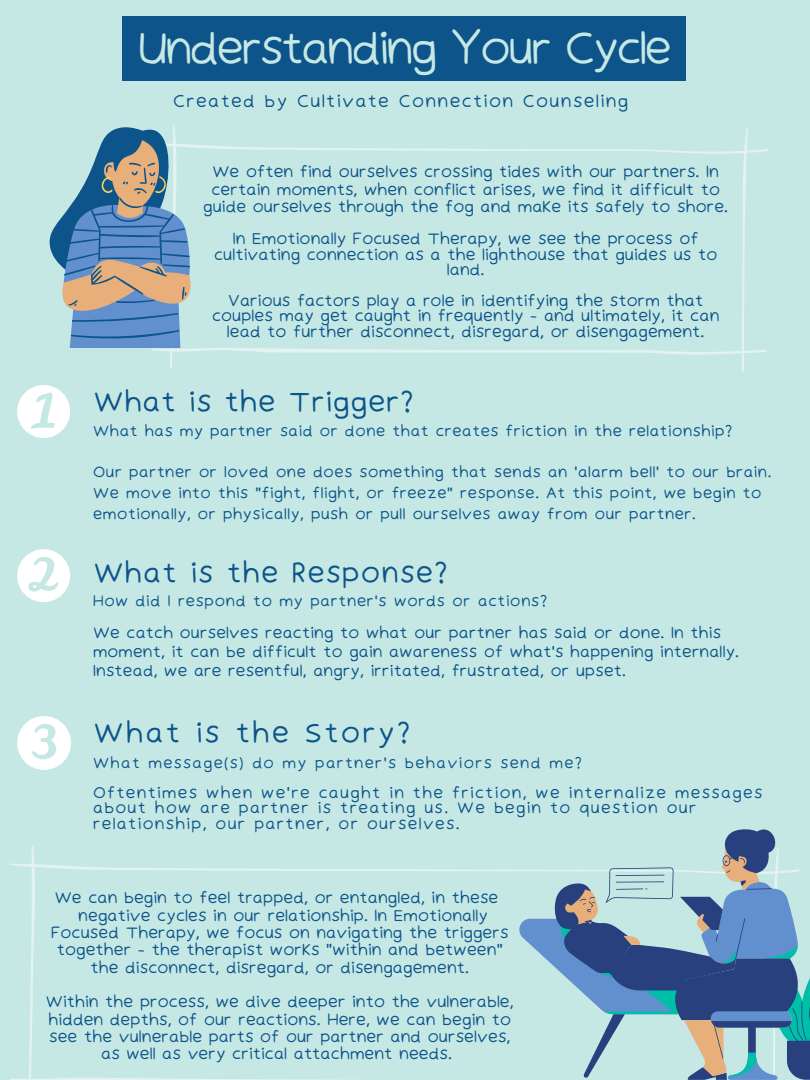
<style>
.page{position:relative;width:810px;height:1080px;background:#c6e8e5}
.page>*{position:absolute;margin:0;border:0;box-sizing:border-box;transform-origin:0 0}
.t1{font:44.12px "Irene Florentina";letter-spacing:-.14em;color:#c6e8e5}
.t2{font:27.75px "Irene Florentina";letter-spacing:-.04em;color:#0c5489}
.t3{font:27.75px "Irene Florentina";color:#0c5489}
.t4{font:17.25px "Irene Florentina";color:#0c5489}
.t5{font:15.81px/17.4px "Irene Florentina";letter-spacing:-.08em;color:#0c5489;text-align:center}
.t6{font:15.62px/18.8px "Irene Florentina";letter-spacing:-.07em;color:#0c5489}
.t7{font:15.62px/15.5px "Irene Florentina";color:#0c5489}
.t8{font:15px/20.6px "Irene Florentina";letter-spacing:-.05em;color:#0c5489}
.t9{font:15px "Irene Florentina";color:#0c5489}
</style>
<div class="page">
<svg style="left:151px;top:127px;width:618px;height:245px"></svg>
<svg style="left:49px;top:125px;width:152px;height:222px"></svg>
<svg style="left:17px;top:716px;width:54px;height:54px"></svg>
<svg style="left:17px;top:385px;width:53px;height:53px"></svg>
<svg style="left:17px;top:549px;width:53px;height:53px"></svg>
<div style="left:123px;top:16px;width:563px;height:65px;background:#0c5489"></div>
<svg style="left:10px;top:846px;width:543px;height:234px"></svg>
<svg style="left:516px;top:882px;width:37px;height:198px"></svg>
<svg style="left:553px;top:829px;width:257px;height:251px"></svg>
<p class="t1" style="left:136px;top:21px;width:539px">Understanding Your Cycle</p>
<p class="t4" style="left:172px;top:90px;width:458px">Created by Cultivate Connection Counseling</p>
<p class="t5" style="left:203px;top:163px;width:528px">We often find ourselves crossing tides with our partners. In certain moments, when conflict arises, we find it difficult to guide ourselves through the fog and make its safely to shore.</p>
<p class="t5" style="left:213px;top:231px;width:506px;line-height:15.5px">In Emotionally Focused Therapy, we see the process of cultivating connection as a the lighthouse that guides us to land.</p>
<p class="t5" style="left:211px;top:293px;width:510px;line-height:15.5px">Various factors play a role in identifying the storm that couples may get caught in frequently - and ultimately, it can lead to further disconnect, disregard, or disengagement.</p>
<p class="t2" style="left:92px;top:384px;width:324px">What is the Trigger?</p>
<p class="t8" style="left:92px;top:421px;width:642px">What has my partner said or done that creates friction in the relationship?</p>
<p class="t8" style="left:92px;top:462px;width:681px">Our partner or loved one does something that sends an 'alarm bell' to our brain.<br>We move into this "fight, flight, or freeze" response. At this point, we begin to emotionally, or physically, push or pull ourselves away from our partner.</p>
<p class="t2" style="left:92px;top:555px;width:358px">What is the Response?</p>
<p class="t8" style="left:92px;top:591px;width:457px">How did I respond to my partner's words or actions?</p>
<p class="t6" style="left:92px;top:624px;width:649px">We catch ourselves reacting to what our partner has said or done. In this moment, it can be difficult to gain awareness of what's happening internally.<br>Instead, we are resentful, angry, irritated, frustrated, or upset.</p>
<p class="t3" style="left:92px;top:715px;width:321px">What is the Story?</p>
<p class="t9" style="left:92px;top:754px;width:492px">What message(s) do my partner's behaviors send me?</p>
<p class="t7" style="left:92px;top:785px;width:672px">Oftentimes when we're caught in the friction, we internalize messages about how are partner is treating us. We begin to question our relationship, our partner, or ourselves.</p>
<p class="t5" style="left:50px;top:889px;width:461px">We can begin to feel trapped, or entangled, in these negative cycles in our relationship. In Emotionally Focused Therapy, we focus on navigating the triggers together - the therapist works "within and between" the disconnect, disregard, or disengagement.</p>
<p class="t5" style="left:45px;top:993px;width:471px">Within the process, we dive deeper into the vulnerable, hidden depths, of our reactions. Here, we can begin to see the vulnerable parts of our partner and ourselves, as well as very critical attachment needs.</p>
</div>
